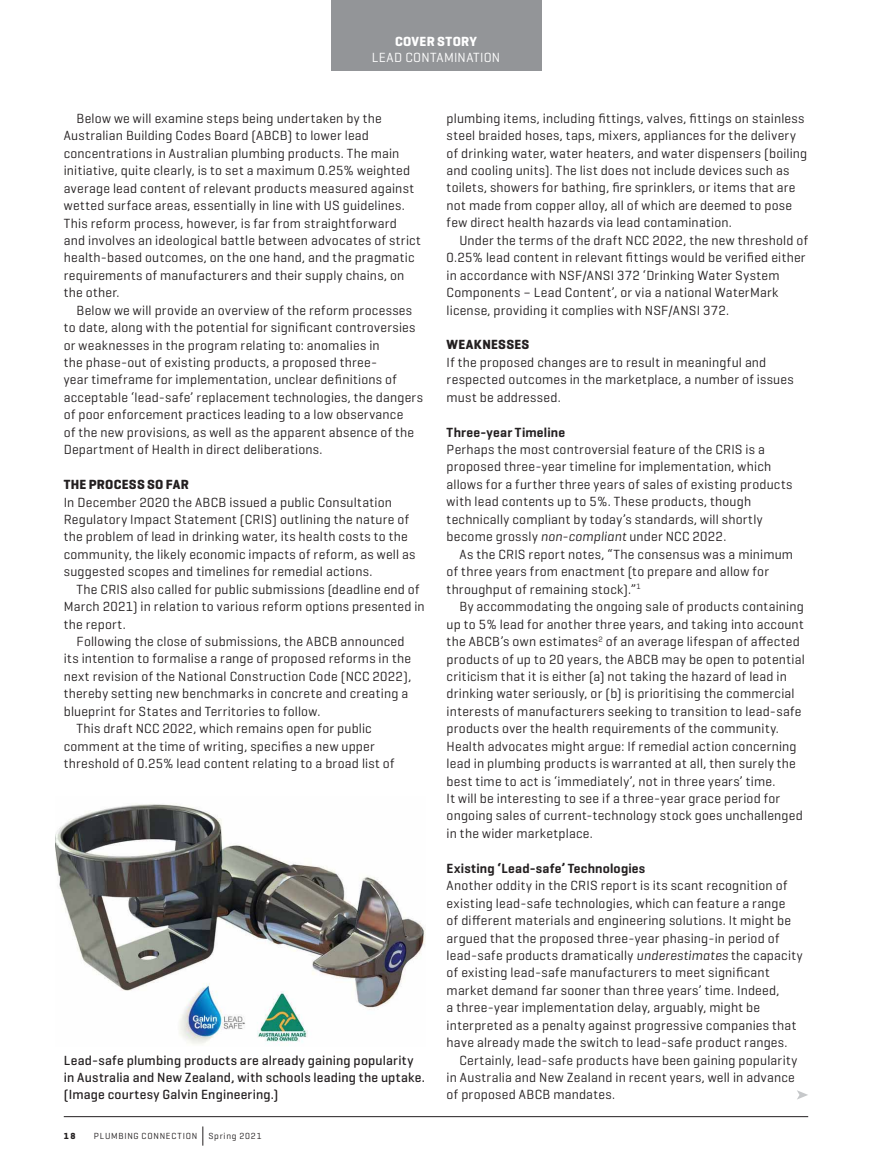
<style>
.page{position:relative;width:872px;height:1174px;background:#fff}
.page>*{position:absolute;margin:0;border:0;box-sizing:border-box;transform-origin:0 0}
.t1{font:13.5px/17.4px "Geogrotesque";letter-spacing:.015em;color:#231f20}
.t2{font:500 13.5px/17.4px "Geogrotesque";letter-spacing:.015em;color:#231f20}
.t3{font:600 13.5px "Geogrotesque";letter-spacing:.015em;color:#231f20}
.t4{font:700 13.5px "Geogrotesque";letter-spacing:.025em;color:#231f20}
.t5{font:13.5px "Geogrotesque";letter-spacing:.03em;color:#fff}
.t6{font:700 13.5px "Geogrotesque";letter-spacing:.02em;color:#fff}
.t7{font:9px "Geogrotesque";letter-spacing:.08em;color:#231f20}
.t8{font:700 9px "Geogrotesque";color:#231f20}
.s1{font-style:italic}
</style>
<div class="page">
<hr style="left:64px;top:1116px;width:744px;height:1px;background:#231f20">
<svg style="left:202px;top:1126px;width:1px;height:19px"></svg>
<div style="left:331px;top:0;width:210px;height:70px;background:#939598"></div>
<svg style="left:797px;top:1090px;width:11px;height:9px"></svg>
<img style="left:55px;top:803px;width:370px;height:242px">
<p class="t6" style="left:395px;top:33px;width:83px">COVER STORY</p>
<p class="t5" style="left:372px;top:51px;width:130px">LEAD CONTAMINATION</p>
<p class="t1" style="left:64px;top:110px;width:359px;text-indent:13px">Below we will examine steps being undertaken by the Australian Building Codes Board (ABCB) to lower lead concentrations in Australian plumbing products. The main initiative, quite clearly, is to set a maximum 0.25% weighted average lead content of relevant products measured against wetted surface areas, essentially in line with US guidelines.<br>This reform process, however, is far from straightforward and involves an ideological battle between advocates of strict health-based outcomes, on the one hand, and the pragmatic requirements of manufacturers and their supply chains, on the other.</p>
<p class="t1" style="left:64px;top:302px;width:361px;text-indent:13px">Below we will provide an overview of the reform processes to date, along with the potential for significant controversies or weaknesses in the program relating to: anomalies in<br>the phase-out of existing products, a proposed three-<br>year timeframe for implementation, unclear definitions of acceptable ‘lead-safe’ replacement technologies, the dangers of poor enforcement practices leading to a low observance<br>of the new provisions, as well as the apparent absence of the Department of Health in direct deliberations.</p>
<p class="t4" style="left:64px;top:476px;width:127px">THE PROCESS SO FAR</p>
<p class="t1" style="left:64px;top:494px;width:353px">In December 2020 the ABCB issued a public Consultation Regulatory Impact Statement (CRIS) outlining the nature of the problem of lead in drinking water, its health costs to the community, the likely economic impacts of reform, as well as suggested scopes and timelines for remedial actions.</p>
<p class="t1" style="left:64px;top:581px;width:362px;text-indent:13px">The CRIS also called for public submissions (deadline end of<br>March 2021) in relation to various reform options presented in the report.</p>
<p class="t1" style="left:77px;top:633px;width:329px">Following the close of submissions, the ABCB announced</p>
<p class="t1" style="left:64px;top:651px;width:349px">its intention to formalise a range of proposed reforms in the</p>
<p class="t1" style="left:64px;top:668px;width:349px">next revision of the National Construction Code (NCC 2022),</p>
<p class="t1" style="left:64px;top:686px;width:346px">thereby setting new benchmarks in concrete and creating a</p>
<p class="t1" style="left:64px;top:703px;width:258px">blueprint for States and Territories to follow.</p>
<p class="t1" style="left:77px;top:720px;width:297px">This draft NCC 2022, which remains open for public</p>
<p class="t1" style="left:64px;top:738px;width:312px">comment at the time of writing, specifies a new upper</p>
<p class="t1" style="left:64px;top:755px;width:332px">threshold of 0.25% lead content relating to a broad list of</p>
<p class="t2" style="left:64px;top:1052px;width:362px">Lead-safe plumbing products are already gaining popularity in Australia and New Zealand, with schools leading the uptake. (Image courtesy Galvin Engineering.)</p>
<p class="t8" style="left:64px;top:1130px;width:13px">18</p>
<p class="t7" style="left:94px;top:1132px;width:169px">PLUMBING CONNECTION Spring 2021</p>
<p class="t1" style="left:446px;top:110px;width:362px">plumbing items, including fittings, valves, fittings on stainless steel braided hoses, taps, mixers, appliances for the delivery of drinking water, water heaters, and water dispensers (boiling and cooling units). The list does not include devices such as toilets, showers for bathing, fire sprinklers, or items that are not made from copper alloy, all of which are deemed to pose few direct health hazards via lead contamination.</p>
<p class="t1" style="left:446px;top:232px;width:363px;text-indent:13px">Under the terms of the draft NCC 2022, the new threshold of 0.25% lead content in relevant fittings would be verified either in accordance with NSF/ANSI 372 ‘Drinking Water System Components – Lead Content’, or via a national WaterMark license, providing it complies with NSF/ANSI 372.</p>
<p class="t4" style="left:446px;top:337px;width:84px">WEAKNESSES</p>
<p class="t1" style="left:446px;top:354px;width:348px">If the proposed changes are to result in meaningful and respected outcomes in the marketplace, a number of issues must be addressed.</p>
<p class="t3" style="left:446px;top:426px;width:120px">Three-year Timeline</p>
<p class="t1" style="left:446px;top:441px;width:347px">Perhaps the most controversial feature of the CRIS is a proposed three-year timeline for implementation, which allows for a further three years of sales of existing products with lead contents up to 5%. These products, though technically compliant by today’s standards, will shortly become grossly <span class="s1">non-compliant</span> under NCC 2022.</p>
<p class="t1" style="left:446px;top:546px;width:348px;text-indent:13px">As the CRIS report notes, “The consensus was a minimum of three years from enactment (to prepare and allow for throughput of remaining stock).”<sup>1</sup></p>
<p class="t1" style="left:446px;top:599px;width:359px;text-indent:13px">By accommodating the ongoing sale of products containing up to 5% lead for another three years, and taking into account the ABCB’s own estimates<sup>2</sup> of an average lifespan of affected products of up to 20 years, the ABCB may be open to potential criticism that it is either (a) not taking the hazard of lead in drinking water seriously, or (b) is prioritising the commercial interests of manufacturers seeking to transition to lead-safe products over the health requirements of the community.<br>Health advocates might argue: If remedial action concerning lead in plumbing products is warranted at all, then surely the best time to act is ‘immediately’, not in three years’ time.<br>It will be interesting to see if a three-year grace period for ongoing sales of current-technology stock goes unchallenged in the wider marketplace.</p>
<p class="t3" style="left:446px;top:862px;width:200px">Existing ‘Lead-safe’ Technologies</p>
<p class="t1" style="left:446px;top:877px;width:357px">Another oddity in the CRIS report is its scant recognition of existing lead-safe technologies, which can feature a range<br>of different materials and engineering solutions. It might be argued that the proposed three-year phasing-in period of lead-safe products dramatically <span class="s1">underestimates</span> the capacity of existing lead-safe manufacturers to meet significant market demand far sooner than three years’ time. Indeed,<br>a three-year implementation delay, arguably, might be interpreted as a penalty against progressive companies that have already made the switch to lead-safe product ranges.</p>
<p class="t1" style="left:446px;top:1052px;width:352px;text-indent:13px">Certainly, lead-safe products have been gaining popularity in Australia and New Zealand in recent years, well in advance of proposed ABCB mandates.</p>
</div>
